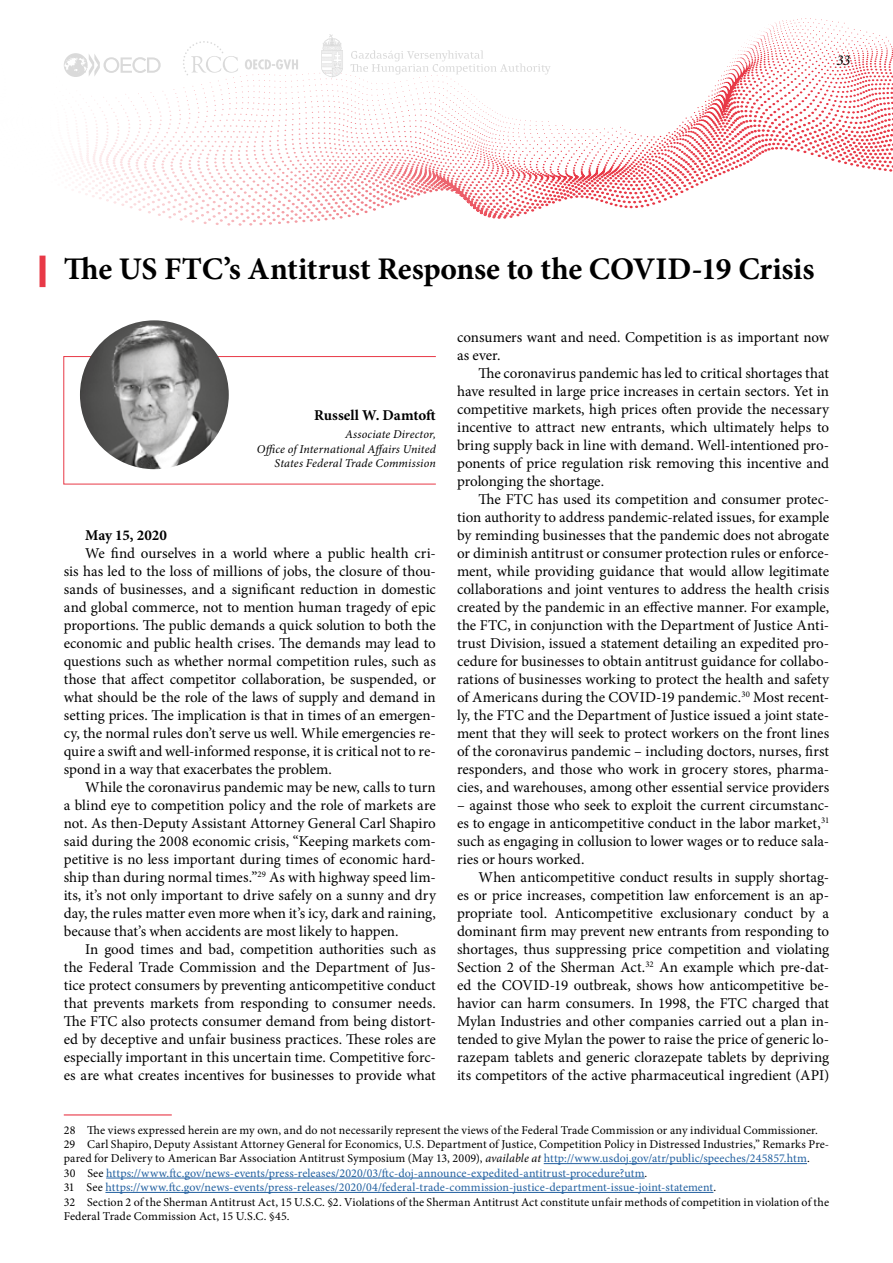
<style>
.page{position:relative;width:893px;height:1263px;background:#fff}
.page>*{position:absolute;margin:0;border:0;box-sizing:border-box;transform-origin:0 0}
.t1{font:700 31.5px "Minion Pro";letter-spacing:-.005em;color:#000}
.t2{font:15px/18px "Minion Pro";letter-spacing:-.005em;color:#000;text-align:justify}
.t3{font:700 15px "Minion Pro";color:#000}
.t4{font:italic 15px "Minion Pro";color:#000}
.t5{font:12px/14.4px "Minion Pro";letter-spacing:.01em;color:#000}
.t6{font:italic 12px/14.4px "Minion Pro";letter-spacing:.01em;color:#000;text-align:right}
.s1{font-style:italic}
.s2{color:#215f9f}
</style>
<div class="page">
<svg style="left:72px;top:18px;width:821px;height:208px"></svg>
<svg style="left:64px;top:53px;width:97px;height:24px"></svg>
<svg style="left:183px;top:41px;width:115px;height:34px"></svg>
<svg style="left:321px;top:34px;width:22px;height:43px"></svg>
<svg style="left:351px;top:50px;width:200px;height:25px"></svg>
<div style="left:40px;top:256px;width:6px;height:31px;background:#e83947"></div>
<hr style="left:64px;top:1114px;width:108px;height:1px;background:#e83947">
<hr style="left:544px;top:1163px;width:263px;height:1px;background:#215f9f">
<hr style="left:106px;top:1178px;width:539px;height:1px;background:#215f9f">
<hr style="left:105px;top:1192px;width:608px;height:1px;background:#215f9f">
<div style="left:63px;top:356px;width:373px;height:128px;border:1px solid #e83947"></div>
<img style="left:80px;top:320px;width:149px;height:149px;border-radius:74px">
<p class="t4" style="left:836px;top:50px;width:15px">33</p>
<h1 class="t1" style="left:64px;top:246px;width:752px">The US FTC’s Antitrust Response to the COVID-19 Crisis</h1>
<p class="t3" style="left:314px;top:404px;width:123px">Russell W. Damtoft</p>
<p class="t6" style="left:257px;top:427px;width:180px">Associate Director,<br>Office of International Affairs United<br>States Federal Trade Commission</p>
<p class="t3" style="left:85px;top:525px;width:84px">May 15, 2020</p>
<p class="t2" style="left:64px;top:544px;width:374px;text-indent:21px">We find ourselves in a world where a public health cri&shy;sis has led to the loss of millions of jobs, the closure of thou&shy;sands of businesses, and a significant reduction in domestic and global commerce, not to mention human tragedy of epic proportions. The public demands a quick solution to both the economic and public health crises. The demands may lead to questions such as whether normal competition rules, such as those that affect competitor collaboration, be suspended, or what should be the role of the laws of supply and demand in setting prices. The implication is that in times of an emergen&shy;cy, the normal rules don’t serve us well. While emergencies re&shy;quire a swift and well-informed response, it is critical not to re&shy;spond in a way that exacerbates the problem.</p>
<p class="t2" style="left:64px;top:778px;width:374px;text-indent:21px">While the coronavirus pandemic may be new, calls to turn a blind eye to competition policy and the role of markets are not. As then-Deputy Assistant Attorney General Carl Shapiro said during the 2008 economic crisis, “Keeping markets com&shy;petitive is no less important during times of economic hard&shy;ship than during normal times.”<sup>29</sup> As with highway speed lim&shy;its, it’s not only important to drive safely on a sunny and dry day, the rules matter even more when it’s icy, dark and raining, because that’s when accidents are most likely to happen.</p>
<p class="t2" style="left:64px;top:940px;width:374px;text-indent:21px">In good times and bad, competition authorities such as the Federal Trade Commission and the Department of Jus&shy;tice protect consumers by preventing anticompetitive conduct that prevents markets from responding to consumer needs.<br>The FTC also protects consumer demand from being distort&shy;ed by deceptive and unfair business practices. These roles are especially important in this uncertain time. Competitive forc&shy;es are what creates incentives for businesses to provide what</p>
<p class="t2" style="left:457px;top:328px;width:374px">consumers want and need. Competition is as important now as ever.</p>
<p class="t2" style="left:457px;top:364px;width:374px;text-indent:21px">The coronavirus pandemic has led to critical shortages that have resulted in large price increases in certain sectors. Yet in competitive markets, high prices often provide the necessary incentive to attract new entrants, which ultimately helps to bring supply back in line with demand. Well-intentioned pro&shy;ponents of price regulation risk removing this incentive and prolonging the shortage.</p>
<p class="t2" style="left:457px;top:490px;width:374px;text-indent:21px">The FTC has used its competition and consumer protec&shy;tion authority to address pandemic-related issues, for example by reminding businesses that the pandemic does not abrogate or diminish antitrust or consumer protection rules or enforce&shy;ment, while providing guidance that would allow legitimate collaborations and joint ventures to address the health crisis created by the pandemic in an effective manner. For example, the FTC, in conjunction with the Department of Justice Anti&shy;trust Division, issued a statement detailing an expedited pro&shy;cedure for businesses to obtain antitrust guidance for collabo&shy;rations of businesses working to protect the health and safety of Americans during the COVID-19 pandemic.<sup>30</sup> Most recent&shy;ly, the FTC and the Department of Justice issued a joint state&shy;ment that they will seek to protect workers on the front lines of the coronavirus pandemic – including doctors, nurses, first responders, and those who work in grocery stores, pharma&shy;cies, and warehouses, among other essential service providers</p>
<p class="t2" style="left:457px;top:796px;width:374px">– against those who seek to exploit the current circumstanc&shy;es to engage in anticompetitive conduct in the labor market,<sup>31 </sup>such as engaging in collusion to lower wages or to reduce sala&shy;ries or hours worked.</p>
<p class="t2" style="left:457px;top:868px;width:374px;text-indent:21px">When anticompetitive conduct results in supply shortag&shy;es or price increases, competition law enforcement is an ap&shy;propriate tool. Anticompetitive exclusionary conduct by a dominant firm may prevent new entrants from responding to shortages, thus suppressing price competition and violating Section 2 of the Sherman Act.<sup>32</sup> An example which pre-dat&shy;ed the COVID-19 outbreak, shows how anticompetitive be&shy;havior can harm consumers. In 1998, the FTC charged that Mylan Industries and other companies carried out a plan in&shy;tended to give Mylan the power to raise the price of generic lo&shy;razepam tablets and generic clorazepate tablets by depriving its competitors of the active pharmaceutical ingredient (API)</p>
<p class="t5" style="left:64px;top:1122px;width:767px">28 The views expressed herein are my own, and do not necessarily represent the views of the Federal Trade Commission or any individual Commissioner.<br>29 Carl Shapiro, Deputy Assistant Attorney General for Economics, U.S. Department of Justice, Competition Policy in Distressed Industries,” Remarks Pre&shy;pared for Delivery to American Bar Association Antitrust Symposium (May 13, 2009), <span class="s1">available at</span> <span class="s2">http://www.usdoj.gov/atr/public/speeches/245857.htm</span>.<br>30 See <span class="s2">https://www.ftc.gov/news-events/press-releases/2020/03/ftc-doj-announce-expedited-antitrust-procedure?utm</span>.<br>31 See <span class="s2">https://www.ftc.gov/news-events/press-releases/2020/04/federal-trade-commission-justice-department-issue-joint-statement</span>.<br>32 Section 2 of the Sherman Antitrust Act, 15 U.S.C. §2. Violations of the Sherman Antitrust Act constitute unfair methods of competition in violation of the Federal Trade Commission Act, 15 U.S.C. §45.</p>
</div>
